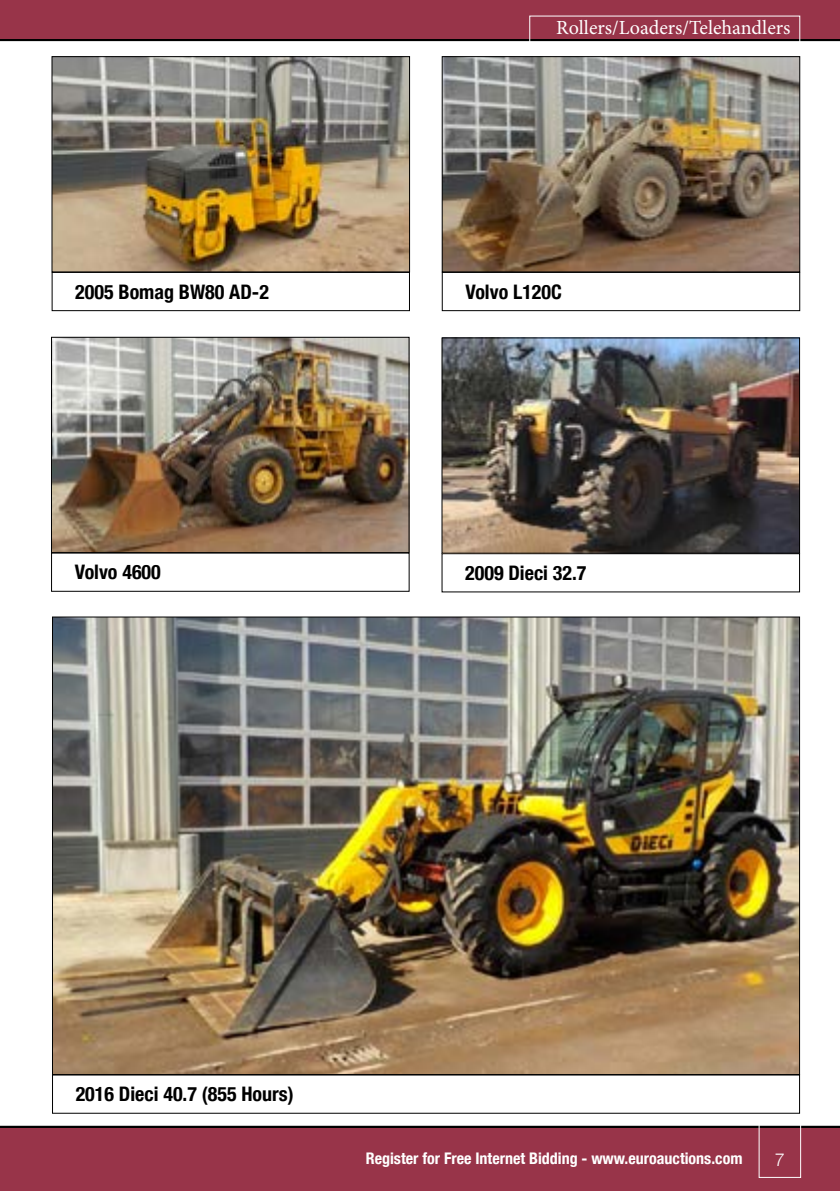
<style>
.page{position:relative;width:840px;height:1191px;background:#fff}
.page>*{position:absolute;margin:0;border:0;box-sizing:border-box;transform-origin:0 0}
.t1{font:700 condensed 20px "Helvetica Neue LT Com";color:#000}
.t2{font:20px "Minion Pro";color:#fff}
.t3{font:300 18px "Helvetica Neue LT Com";color:#fff}
.t4{font:700 condensed 16px "Helvetica Neue LT Com";color:#fff}
</style>
<div class="page">
<svg style="left:0;top:1125px;width:839px;height:3px"></svg>
<svg style="left:0;top:38px;width:839px;height:3px"></svg>
<div style="left:0;top:0;width:839px;height:38px;background:#983449"></div>
<div style="left:529px;top:16px;width:270px;height:32px;border:1px solid #fff"></div>
<div style="left:0;top:1128px;width:839px;height:63px;background:#983449"></div>
<div style="left:758px;top:1121px;width:42px;height:56px;border:1px solid #fff"></div>
<div style="left:441px;top:272px;width:358px;height:39px;border:1px solid #000"></div>
<img style="left:443px;top:58px;width:354px;height:212px">
<div style="left:441px;top:56px;width:358px;height:216px;border:1px solid #000"></div>
<div style="left:52px;top:272px;width:358px;height:39px;border:1px solid #000"></div>
<img style="left:53px;top:58px;width:355px;height:212px">
<div style="left:51px;top:56px;width:359px;height:216px;border:1px solid #000"></div>
<div style="left:51px;top:552px;width:358px;height:40px;border:1px solid #000"></div>
<img style="left:53px;top:339px;width:354px;height:212px">
<div style="left:51px;top:337px;width:358px;height:216px;border:1px solid #000"></div>
<div style="left:441px;top:553px;width:358px;height:39px;border:1px solid #000"></div>
<img style="left:443px;top:339px;width:354px;height:212px">
<div style="left:441px;top:337px;width:358px;height:216px;border:1px solid #000"></div>
<img style="left:54px;top:618px;width:743px;height:455px">
<p class="t2" style="left:556px;top:14px;width:236px">Rollers/Loaders/Telehandlers</p>
<p class="t1" style="left:75px;top:279px;width:195px">2005 Bomag BW80 AD-2</p>
<p class="t1" style="left:465px;top:279px;width:98px">Volvo L120C</p>
<p class="t1" style="left:75px;top:560px;width:87px">Volvo 4600</p>
<p class="t1" style="left:465px;top:561px;width:123px">2009 Dieci 32.7</p>
<p class="t1" style="left:76px;top:1082px;width:219px">2016 Dieci 40.7 (855 Hours)</p>
<p class="t4" style="left:365px;top:1148px;width:378px">Register for Free Internet Bidding - www.euroauctions.com</p>
<p class="t3" style="left:774px;top:1148px;width:12px">7</p>
</div>
